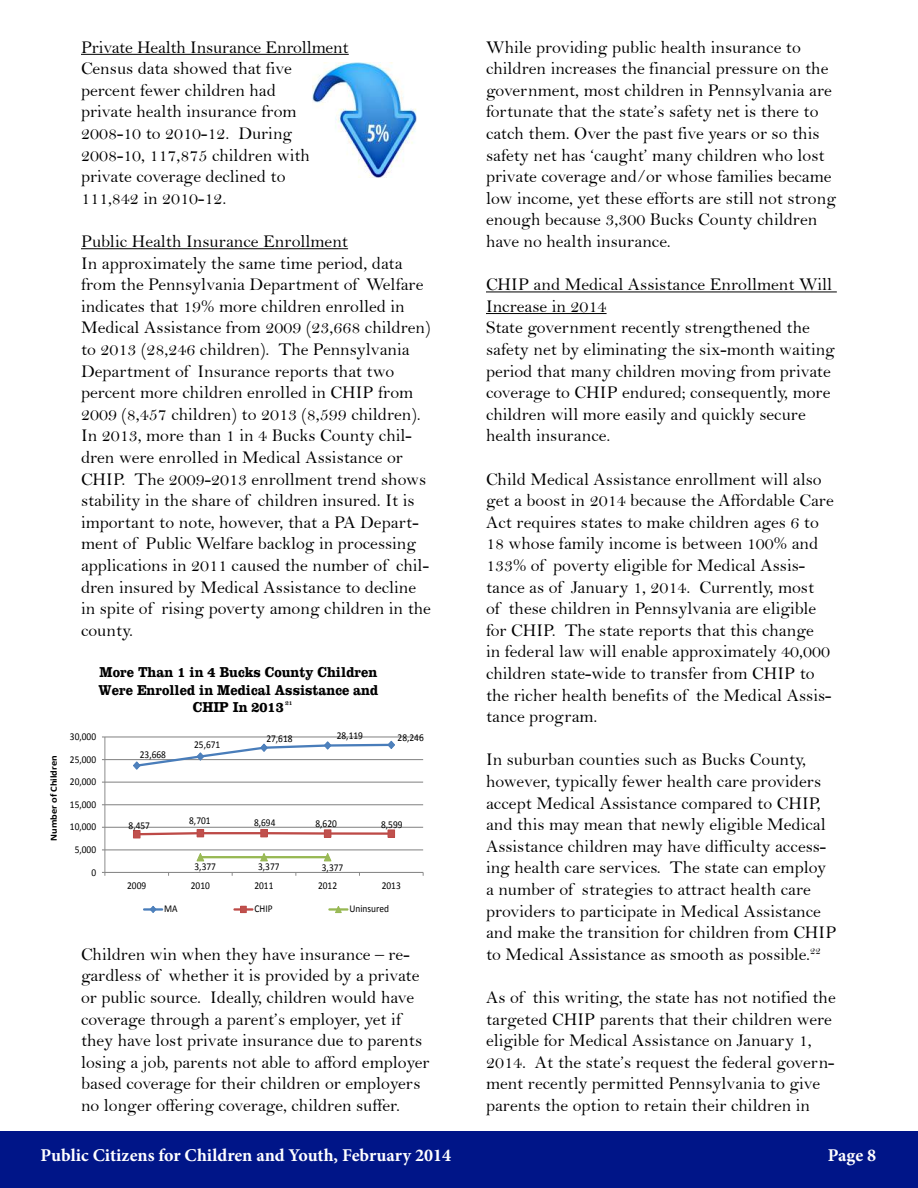
<style>
.page{position:relative;width:918px;height:1188px;background:#fff}
.page>*{position:absolute;margin:0;border:0;box-sizing:border-box;transform-origin:0 0}
.t1{font:18px/21.6px "Bell";color:#000}
.t2{font:700 18px "Minion Pro";color:#fff}
.t3{font:700 14.7px/17.4px "Clarendon";color:#000;text-align:center;scale:.9 1}
.t4{font:10.5px "Calibri";color:#000;scale:.9 1}
.t5{font:700 9.45px "Calibri";letter-spacing:.005em;color:#000;scale:1.11 1}
.t6{font:6.15px "Clarendon";color:#000}
</style>
<div class="page">
<div style="left:0;top:1132px;width:918px;height:56px;background:#001588"></div>
<hr style="left:81px;top:54px;width:268px;height:1px;background:#000">
<hr style="left:81px;top:248px;width:267px;height:1px;background:#000">
<hr style="left:486px;top:291px;width:351px;height:1px;background:#000">
<hr style="left:486px;top:313px;width:121px;height:1px;background:#000">
<img style="left:312px;top:63px;width:105px;height:114px">
<hr style="left:105px;top:850px;width:318px;height:1px;background:#868686">
<hr style="left:105px;top:827px;width:318px;height:1px;background:#868686">
<hr style="left:105px;top:804px;width:318px;height:1px;background:#868686">
<hr style="left:105px;top:782px;width:318px;height:1px;background:#868686">
<hr style="left:105px;top:759px;width:318px;height:1px;background:#868686">
<hr style="left:105px;top:737px;width:318px;height:1px;background:#868686">
<hr style="left:105px;top:737px;width:1px;height:135px;background:#868686">
<hr style="left:105px;top:872px;width:318px;height:1px;background:#868686">
<svg style="left:132px;top:740px;width:264px;height:30px"></svg>
<svg style="left:140px;top:831px;width:248px;height:6px"></svg>
<div style="left:133px;top:831px;width:7px;height:7px;background:#c0504d"></div>
<div style="left:133px;top:830px;width:7px;height:8px;border:1px solid #bd4a47"></div>
<div style="left:197px;top:830px;width:7px;height:7px;background:#c0504d"></div>
<div style="left:197px;top:829px;width:7px;height:8px;border:1px solid #bd4a47"></div>
<div style="left:261px;top:830px;width:6px;height:7px;background:#c0504d"></div>
<div style="left:260px;top:829px;width:8px;height:8px;border:1px solid #bd4a47"></div>
<div style="left:324px;top:830px;width:7px;height:7px;background:#c0504d"></div>
<div style="left:324px;top:830px;width:7px;height:8px;border:1px solid #bd4a47"></div>
<div style="left:388px;top:830px;width:7px;height:7px;background:#c0504d"></div>
<div style="left:388px;top:830px;width:7px;height:8px;border:1px solid #bd4a47"></div>
<hr style="left:200px;top:856px;width:128px;height:2px;background:#97b853">
<svg style="left:196px;top:853px;width:9px;height:9px"></svg>
<svg style="left:260px;top:853px;width:8px;height:9px"></svg>
<svg style="left:323px;top:853px;width:9px;height:9px"></svg>
<hr style="left:144px;top:908px;width:18px;height:3px;background:#497dba">
<svg style="left:149px;top:906px;width:8px;height:7px"></svg>
<hr style="left:234px;top:908px;width:19px;height:3px;background:#bd4a47">
<div style="left:240px;top:906px;width:7px;height:7px;border:1px solid #bd4a47"></div>
<hr style="left:329px;top:908px;width:19px;height:3px;background:#97b853">
<svg style="left:335px;top:906px;width:7px;height:7px"></svg>
<p class="t5" style="left:48px;top:841px;width:79px;rotate:-90deg">Number of Children</p>
<p class="t1" style="left:81px;top:38px;width:269px">Private Health Insurance Enrollment<br>Census data showed that five percent fewer children had<br>private health insurance from<br>2008-10 to 2010-12. During<br>2008-10, 117,875 children with private coverage declined to<br>111,842 in 2010-12.</p>
<p class="t1" style="left:81px;top:232px;width:351px">Public Health Insurance Enrollment<br>In approximately the same time period, data from the Pennsylvania Department of Welfare indicates that 19% more children enrolled in Medical Assistance from 2009 (23,668 children) to 2013 (28,246 children). The Pennsylvania Department of Insurance reports that two percent more children enrolled in CHIP from 2009 (8,457 children) to 2013 (8,599 children).<br>In 2013, more than 1 in 4 Bucks County chil&shy;dren were enrolled in Medical Assistance or CHIP. The 2009-2013 enrollment trend shows stability in the share of children insured. It is important to note, however, that a PA Depart&shy;ment of Public Welfare backlog in processing applications in 2011 caused the number of chil&shy;dren insured by Medical Assistance to decline in spite of rising poverty among children in the county.</p>
<p class="t3" style="left:99px;top:665px;width:312px">More Than 1 in 4 Bucks County Children<br>Were Enrolled in Medical Assistance and<br>CHIP In 2013</p>
<p class="t6" style="left:285px;top:700px;width:9px">21</p>
<p class="t4" style="left:70px;top:733px;width:31px">30,000</p>
<p class="t4" style="left:70px;top:755px;width:31px">25,000</p>
<p class="t4" style="left:70px;top:778px;width:31px">20,000</p>
<p class="t4" style="left:70px;top:801px;width:31px">15,000</p>
<p class="t4" style="left:70px;top:823px;width:31px">10,000</p>
<p class="t4" style="left:75px;top:846px;width:25px">5,000</p>
<p class="t4" style="left:91px;top:868px;width:7px">0</p>
<p class="t4" style="left:140px;top:751px;width:31px">23,668</p>
<p class="t4" style="left:129px;top:822px;width:25px">8,457</p>
<p class="t4" style="left:194px;top:741px;width:31px">25,671</p>
<p class="t4" style="left:266px;top:735px;width:31px">27,618</p>
<p class="t4" style="left:337px;top:732px;width:31px">28,119</p>
<p class="t4" style="left:398px;top:734px;width:31px">28,246</p>
<p class="t4" style="left:189px;top:817px;width:25px">8,701</p>
<p class="t4" style="left:254px;top:819px;width:25px">8,694</p>
<p class="t4" style="left:316px;top:820px;width:25px">8,620</p>
<p class="t4" style="left:381px;top:821px;width:25px">8,599</p>
<p class="t4" style="left:195px;top:863px;width:25px">3,377</p>
<p class="t4" style="left:258px;top:863px;width:25px">3,377</p>
<p class="t4" style="left:322px;top:864px;width:25px">3,377</p>
<p class="t4" style="left:127px;top:882px;width:23px">2009</p>
<p class="t4" style="left:191px;top:882px;width:23px">2010</p>
<p class="t4" style="left:254px;top:882px;width:23px">2011</p>
<p class="t4" style="left:318px;top:882px;width:23px">2012</p>
<p class="t4" style="left:382px;top:882px;width:23px">2013</p>
<p class="t4" style="left:164px;top:905px;width:16px">MA</p>
<p class="t4" style="left:254px;top:905px;width:22px">CHIP</p>
<p class="t4" style="left:349px;top:905px;width:45px">Uninsured</p>
<p class="t1" style="left:81px;top:945px;width:350px">Children win when they have insurance – re&shy;gardless of whether it is provided by a private or public source. Ideally, children would have coverage through a parent’s employer, yet if they have lost private insurance due to parents losing a job, parents not able to afford employer based coverage for their children or employers no longer offering coverage, children suffer.</p>
<p class="t1" style="left:486px;top:38px;width:352px">While providing public health insurance to children increases the financial pressure on the government, most children in Pennsylvania are fortunate that the state’s safety net is there to catch them. Over the past five years or so this safety net has ‘caught’ many children who lost private coverage and/or whose families became low income, yet these efforts are still not strong enough because 3,300 Bucks County children have no health insurance.</p>
<p class="t1" style="left:486px;top:275px;width:351px">CHIP and Medical Assistance Enrollment Will Increase in 2014<br>State government recently strengthened the safety net by eliminating the six-month waiting period that many children moving from private coverage to CHIP endured; consequently, more children will more easily and quickly secure health insurance.</p>
<p class="t1" style="left:486px;top:470px;width:349px">Child Medical Assistance enrollment will also get a boost in 2014 because the Affordable Care Act requires states to make children ages 6 to 18 whose family income is between 100% and 133% of poverty eligible for Medical Assis&shy;tance as of January 1, 2014. Currently, most<br>of these children in Pennsylvania are eligible for CHIP. The state reports that this change<br>in federal law will enable approximately 40,000 children state-wide to transfer from CHIP to the richer health benefits of the Medical Assis&shy;tance program.</p>
<p class="t1" style="left:486px;top:751px;width:352px">In suburban counties such as Bucks County, however, typically fewer health care providers accept Medical Assistance compared to CHIP, and this may mean that newly eligible Medical Assistance children may have difficulty access&shy;ing health care services. The state can employ a number of strategies to attract health care providers to participate in Medical Assistance and make the transition for children from CHIP to Medical Assistance as smooth as possible.<sup>22</sup></p>
<p class="t1" style="left:486px;top:988px;width:351px">As of this writing, the state has not notified the targeted CHIP parents that their children were eligible for Medical Assistance on January 1, 2014. At the state’s request the federal govern&shy;ment recently permitted Pennsylvania to give parents the option to retain their children in</p>
<p class="t2" style="left:40px;top:1148px;width:412px">Public Citizens for Children and Youth, February 2014</p>
<p class="t2" style="left:828px;top:1148px;width:50px">Page 8</p>
</div>
